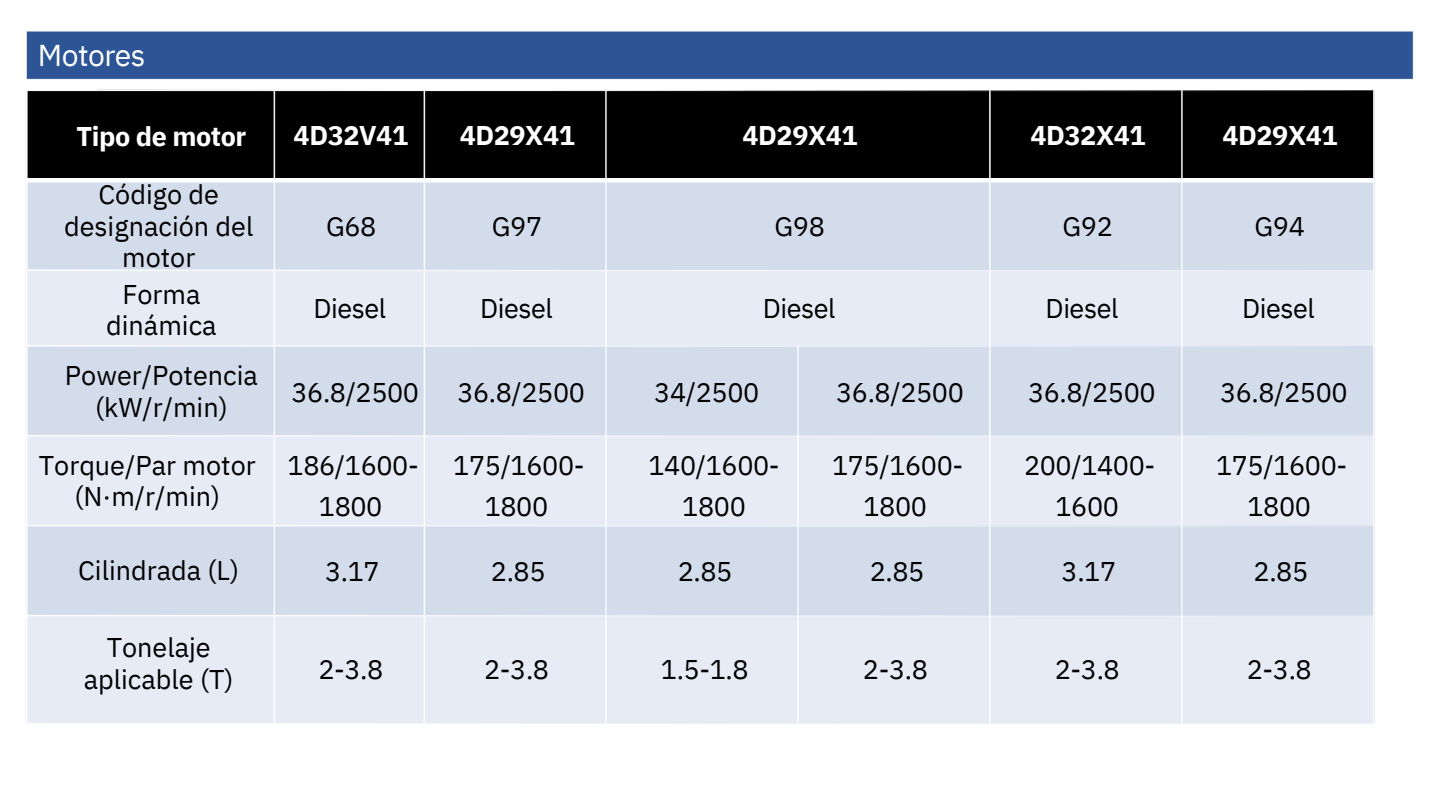
<style>
.page{position:relative;width:1440px;height:810px;background:#fff}
.page>*{position:absolute;margin:0;border:0;box-sizing:border-box;transform-origin:0 0}
.t1{font:30px "IBM Plex Sans";letter-spacing:-.015em;color:#fff}
.t2{font:27px/31.5px "IBM Plex Sans";letter-spacing:-.015em;color:#000;text-align:center}
.t3{font:700 27px "IBM Plex Sans";letter-spacing:-.015em;color:#fff}
</style>
<div class="page">
<img style="left:26px;top:31px;width:1387px;height:694px">
<h1 class="t1" style="left:38px;top:36px;width:109px">Motores</h1>
<h4 class="t3" style="left:77px;top:118px;width:171px">Tipo de motor</h4>
<p class="t2" style="left:64px;top:178px;width:191px">Código de designación del motor</p>
<p class="t2" style="left:106px;top:278px;width:112px">Forma dinámica</p>
<p class="t2" style="left:65px;top:360px;width:195px">Power/Potencia (kW/r/min)</p>
<p class="t2" style="left:39px;top:449px;width:218px">Torque/Par motor (N·m/r/min)</p>
<p class="t2" style="left:78px;top:554px;width:163px">Cilindrada (L)</p>
<p class="t2" style="left:84px;top:631px;width:151px">Tonelaje aplicable (T)</p>
<p class="t3" style="left:294px;top:118px;width:116px">4D32V41</p>
<p class="t2" style="left:326px;top:210px;width:52px">G68</p>
<h2 class="t2" style="left:313px;top:293px;width:74px">Diesel</h2>
<h3 class="t2" style="left:292px;top:376px;width:129px">36.8/2500</h3>
<p class="t2" style="left:288px;top:449px;width:133px">186/1600-</p>
<p class="t2" style="left:319px;top:490px;width:65px">1800</p>
<p class="t2" style="left:325px;top:555px;width:56px">3.17</p>
<p class="t2" style="left:318px;top:653px;width:66px">2-3.8</p>
<p class="t3" style="left:460px;top:118px;width:117px">4D29X41</p>
<p class="t2" style="left:492px;top:210px;width:52px">G97</p>
<p class="t3" style="left:742px;top:118px;width:117px">4D29X41</p>
<p class="t2" style="left:775px;top:210px;width:52px">G98</p>
<p class="t3" style="left:1030px;top:118px;width:117px">4D32X41</p>
<p class="t2" style="left:1063px;top:210px;width:52px">G92</p>
<h2 class="t3" style="left:1222px;top:118px;width:117px">4D29X41</h2>
<h3 class="t2" style="left:1255px;top:210px;width:52px">G94</h3>
<p class="t2" style="left:480px;top:293px;width:74px">Diesel</p>
<p class="t2" style="left:763px;top:293px;width:74px">Diesel</p>
<h2 class="t2" style="left:1046px;top:293px;width:74px">Diesel</h2>
<h3 class="t2" style="left:1242px;top:293px;width:74px">Diesel</h3>
<p class="t2" style="left:457px;top:376px;width:129px">36.8/2500</p>
<p class="t2" style="left:654px;top:376px;width:107px">34/2500</p>
<p class="t2" style="left:836px;top:376px;width:129px">36.8/2500</p>
<p class="t2" style="left:1028px;top:376px;width:129px">36.8/2500</p>
<p class="t2" style="left:1220px;top:376px;width:129px">36.8/2500</p>
<p class="t2" style="left:453px;top:449px;width:133px">175/1600-</p>
<p class="t2" style="left:485px;top:490px;width:65px">1800</p>
<p class="t2" style="left:648px;top:449px;width:133px">140/1600-</p>
<h2 class="t2" style="left:682px;top:490px;width:65px">1800</h2>
<h3 class="t2" style="left:832px;top:449px;width:133px">175/1600-</h3>
<p class="t2" style="left:863px;top:490px;width:65px">1800</p>
<p class="t2" style="left:1024px;top:449px;width:133px">200/1400-</p>
<p class="t2" style="left:1055px;top:490px;width:65px">1600</p>
<p class="t2" style="left:1216px;top:449px;width:133px">175/1600-</p>
<p class="t2" style="left:1247px;top:490px;width:65px">1800</p>
<h2 class="t2" style="left:491px;top:555px;width:56px">2.85</h2>
<p class="t2" style="left:678px;top:555px;width:56px">2.85</p>
<p class="t2" style="left:870px;top:555px;width:56px">2.85</p>
<p class="t2" style="left:1062px;top:555px;width:56px">3.17</p>
<p class="t2" style="left:1254px;top:555px;width:56px">2.85</p>
<p class="t2" style="left:484px;top:653px;width:66px">2-3.8</p>
<h3 class="t2" style="left:661px;top:653px;width:89px">1.5-1.8</h3>
<p class="t2" style="left:863px;top:653px;width:66px">2-3.8</p>
<p class="t2" style="left:1055px;top:653px;width:66px">2-3.8</p>
<p class="t2" style="left:1247px;top:653px;width:66px">2-3.8</p>
</div>
